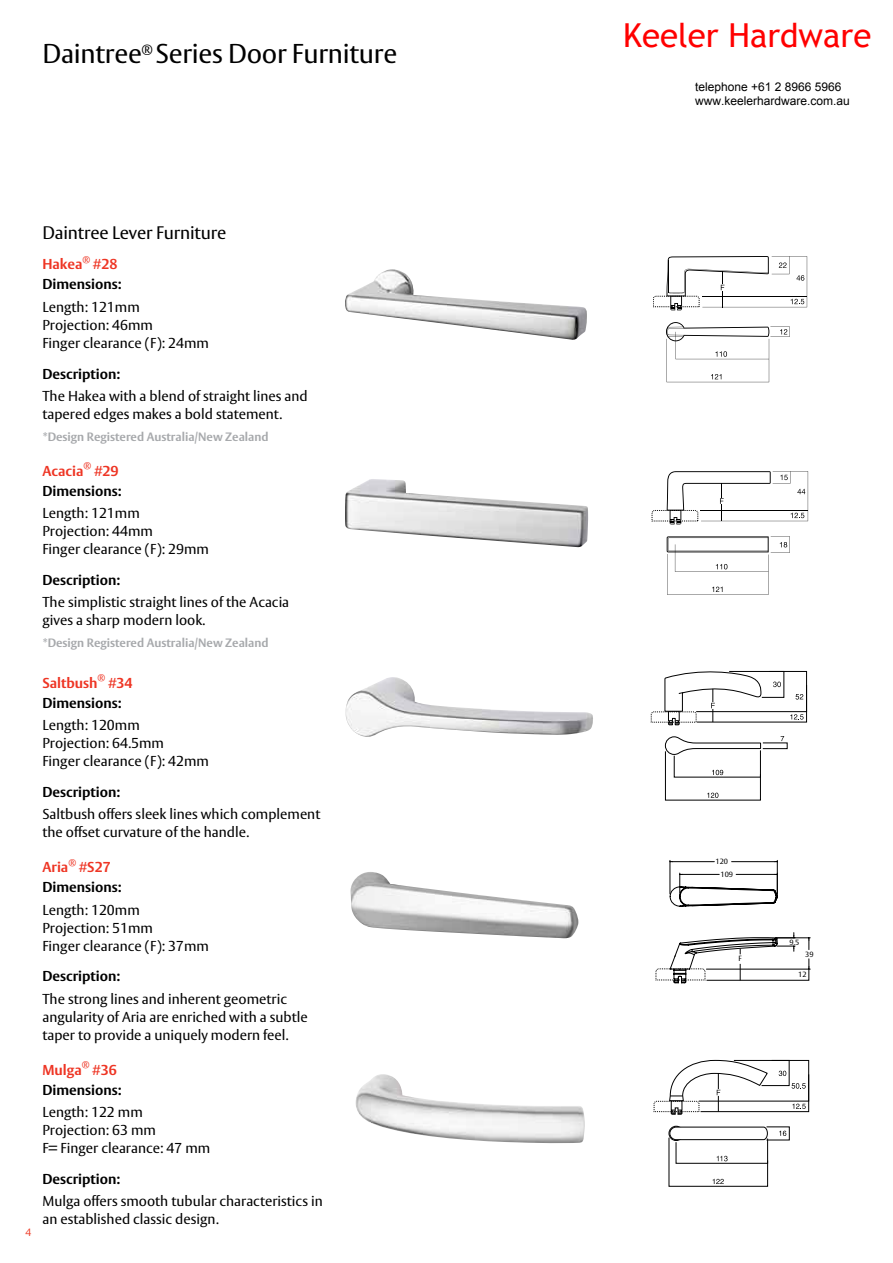
<style>
.page{position:relative;width:893px;height:1263px;background:#fff}
.page>*{position:absolute;margin:0;border:0;box-sizing:border-box;transform-origin:0 0}
.t1{font:33px "Trebuchet MS";color:#f00}
.t2{font:27px "ASSA Vesta";letter-spacing:-.01em;color:#000}
.t3{font:18px "ASSA Vesta";letter-spacing:-.01em;color:#000}
.t4{font:14.25px/18px "ASSA Vesta";color:#000}
.t5{font:700 14.25px "ASSA Vesta";color:#000}
.t6{font:700 14.25px "ASSA Vesta";color:#ee3524}
.t7{font:700 12px "ASSA Vesta";color:#a7a9ac}
.t8{font:12px/14.4px "Arial";color:#000}
.t9{font:10.5px "ASSA Vesta";color:#ef4632}
.t10{font:9px "ASSA Vesta";color:#ee3524}
.t11{font:7.5px/12.9px "ASSA Vesta";color:#000}
</style>
<div class="page">
<img style="left:345px;top:479px;width:243px;height:68px">
<img style="left:350px;top:872px;width:228px;height:66px">
<img style="left:345px;top:269px;width:242px;height:71px">
<img style="left:355px;top:1074px;width:230px;height:69px">
<img style="left:345px;top:677px;width:248px;height:60px">
<svg style="left:667px;top:536px;width:123px;height:59px"></svg>
<svg style="left:652px;top:471px;width:156px;height:53px"></svg>
<svg style="left:666px;top:322px;width:124px;height:60px"></svg>
<svg style="left:653px;top:256px;width:154px;height:54px"></svg>
<svg style="left:779px;top:1131px;width:7px;height:5px"></svg>
<svg style="left:669px;top:1126px;width:99px;height:60px"></svg>
<svg style="left:654px;top:1059px;width:155px;height:56px"></svg>
<div style="left:763px;top:743px;width:24px;height:6px;border:1px solid #000"></div>
<svg style="left:664px;top:736px;width:97px;height:64px"></svg>
<svg style="left:651px;top:670px;width:156px;height:56px"></svg>
<svg style="left:670px;top:873px;width:108px;height:34px"></svg>
<hr style="left:736px;top:874px;width:41px;height:1px;background:#000">
<hr style="left:680px;top:874px;width:39px;height:1px;background:#000">
<hr style="left:670px;top:860px;width:1px;height:34px;background:#000">
<hr style="left:777px;top:860px;width:1px;height:35px;background:#000">
<hr style="left:670px;top:861px;width:44px;height:1px;background:#000">
<hr style="left:732px;top:861px;width:45px;height:1px;background:#000">
<svg style="left:656px;top:932px;width:154px;height:51px"></svg>
<h2 class="t2" style="left:43px;top:38px;width:356px">Daintree<sup>®</sup> Series Door Furniture</h2>
<p class="t9" style="left:26px;top:1226px;width:7px">4</p>
<p class="t3" style="left:42px;top:221px;width:185px">Daintree Lever Furniture</p>
<p class="t6" style="left:42px;top:256px;width:42px">Hakea</p>
<p class="t10" style="left:82px;top:253px;width:9px">®</p>
<p class="t6" style="left:93px;top:256px;width:26px">#28</p>
<p class="t5" style="left:42px;top:276px;width:81px">Dimensions:</p>
<p class="t4" style="left:42px;top:298px;width:168px">Length: 121mm<br>Projection: 46mm<br>Finger clearance (F): 24mm</p>
<p class="t5" style="left:42px;top:365px;width:79px">Description:</p>
<p class="t4" style="left:42px;top:387px;width:267px">The Hakea with a blend of straight lines and tapered edges makes a bold statement.</p>
<p class="t7" style="left:42px;top:429px;width:228px">*Design Registered Australia/New Zealand</p>
<p class="t6" style="left:42px;top:462px;width:43px">Acacia</p>
<p class="t10" style="left:83px;top:459px;width:9px">®</p>
<p class="t6" style="left:94px;top:462px;width:26px">#29</p>
<p class="t5" style="left:42px;top:482px;width:81px">Dimensions:</p>
<p class="t4" style="left:42px;top:505px;width:168px">Length: 121mm<br>Projection: 44mm<br>Finger clearance (F): 29mm</p>
<p class="t5" style="left:42px;top:571px;width:79px">Description:</p>
<p class="t4" style="left:42px;top:594px;width:248px">The simplistic straight lines of the Acacia gives a sharp modern look.</p>
<p class="t7" style="left:42px;top:635px;width:228px">*Design Registered Australia/New Zealand</p>
<p class="t6" style="left:42px;top:674px;width:57px">Saltbush</p>
<p class="t10" style="left:98px;top:672px;width:9px">®</p>
<p class="t6" style="left:108px;top:674px;width:26px">#34</p>
<p class="t5" style="left:42px;top:694px;width:81px">Dimensions:</p>
<p class="t4" style="left:42px;top:717px;width:168px">Length: 120mm<br>Projection: 64.5mm<br>Finger clearance (F): 42mm</p>
<p class="t5" style="left:42px;top:783px;width:79px">Description:</p>
<p class="t4" style="left:42px;top:806px;width:280px">Saltbush offers sleek lines which complement the offset curvature of the handle.</p>
<p class="t6" style="left:42px;top:858px;width:27px">Aria</p>
<p class="t10" style="left:68px;top:856px;width:9px">®</p>
<p class="t6" style="left:79px;top:858px;width:33px">#S27</p>
<p class="t5" style="left:42px;top:878px;width:81px">Dimensions:</p>
<p class="t4" style="left:42px;top:901px;width:168px">Length: 120mm<br>Projection: 51mm<br>Finger clearance (F): 37mm</p>
<p class="t5" style="left:42px;top:967px;width:79px">Description:</p>
<p class="t4" style="left:42px;top:990px;width:267px">The strong lines and inherent geometric angularity of Aria are enriched with a subtle taper to provide a uniquely modern feel.</p>
<p class="t6" style="left:42px;top:1061px;width:41px">Mulga</p>
<p class="t10" style="left:82px;top:1058px;width:9px">®</p>
<p class="t6" style="left:93px;top:1061px;width:26px">#36</p>
<p class="t5" style="left:42px;top:1081px;width:81px">Dimensions:</p>
<p class="t4" style="left:42px;top:1103px;width:169px">Length: 122 mm<br>Projection: 63 mm<br>F= Finger clearance: 47 mm</p>
<p class="t5" style="left:42px;top:1170px;width:79px">Description:</p>
<p class="t4" style="left:42px;top:1192px;width:282px">Mulga offers smooth tubular characteristics in an established classic design.</p>
<h1 class="t1" style="left:623px;top:16px;width:250px">Keeler Hardware</h1>
<p class="t8" style="left:695px;top:80px;width:156px">telephone +61 2 8966 5966 www.keelerhardware.com.au</p>
<p class="t11" style="left:720px;top:855px;width:14px;text-indent:-5px">120<br>109</p>
<p class="t11" style="left:738px;top:952px;width:5px">F</p>
<p class="t11" style="left:789px;top:936px;width:12px">9.5</p>
<p class="t11" style="left:805px;top:948px;width:10px">39</p>
<p class="t11" style="left:798px;top:969px;width:10px">12</p>
</div>
